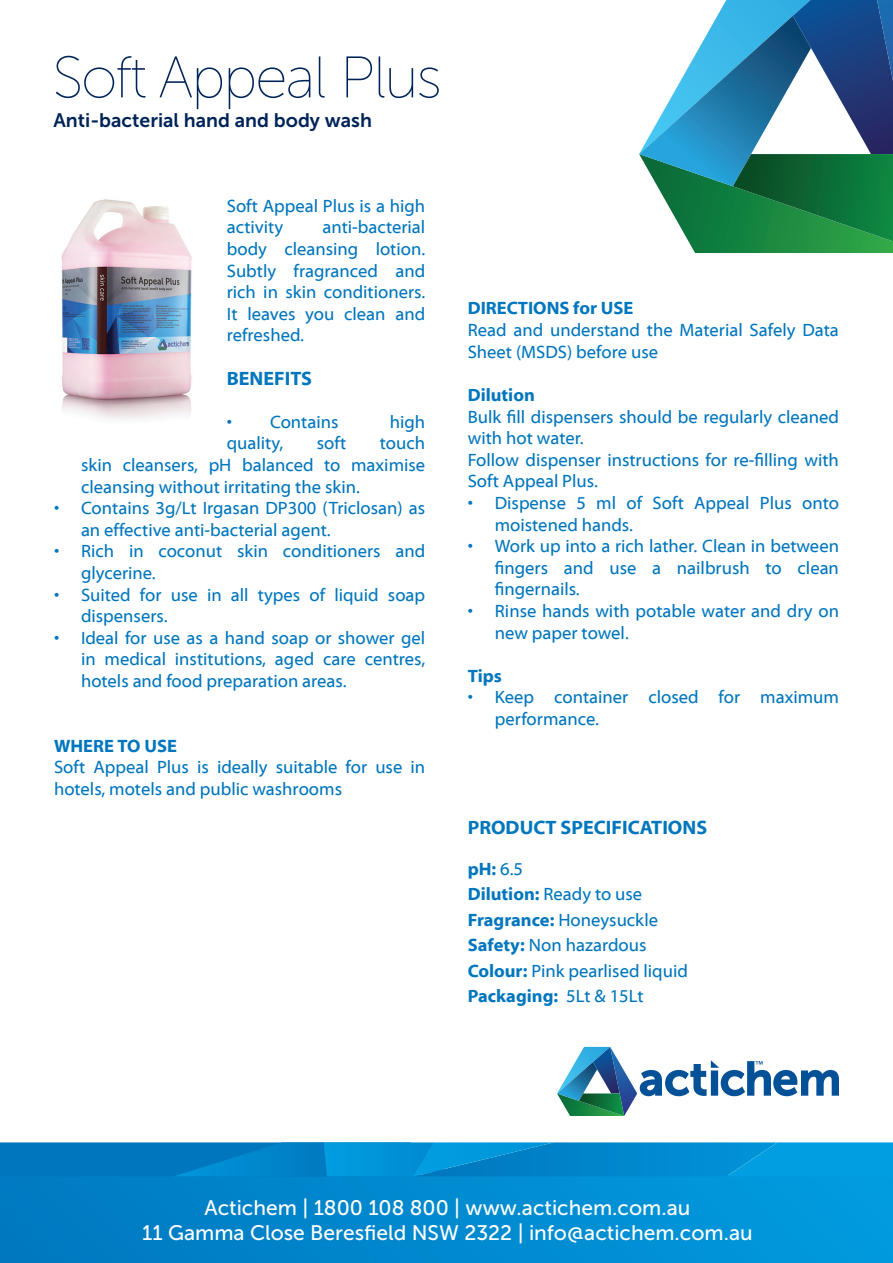
<style>
.page{position:relative;width:893px;height:1263px;background:#fff}
.page>*{position:absolute;margin:0;border:0;box-sizing:border-box;transform-origin:0 0}
.t1{font:300 58.5px "Museo Sans Display";color:#002458}
.t2{font:21px "Museo Sans 500";color:#fff}
.t3{font:19.5px "Museo Sans 700";color:#002458}
.t4{font:700 19.5px "Myriad Web Pro";color:#0076be}
.t5{font:18px/21.6px "Myriad Web Pro";color:#0076be}
.t6{font:700 18px "Myriad Web Pro";color:#0076be}
.s1{font-weight:400}
.s2{font-weight:700}
</style>
<div class="page">
<div style="left:0;top:1176px;width:893px;height:87px;background:linear-gradient(to right,#0079c0,#019bde)"></div>
<img style="left:61px;top:199px;width:131px;height:221px">
<svg style="left:639px;top:0;width:254px;height:253px"></svg>
<svg style="left:557px;top:1047px;width:282px;height:69px"></svg>
<svg style="left:0;top:1142px;width:893px;height:34px;background:#0389ce"></svg>
<p class="t1" style="left:53px;top:46px;width:389px">Soft Appeal Plus</p>
<p class="t3" style="left:53px;top:110px;width:320px">Anti-bacterial hand and body wash</p>
<p class="t5" style="left:227px;top:195px;width:200px">Soft Appeal Plus is a high activity</p>
<p class="t5" style="left:227px;top:217px;width:200px;text-align:justify;text-indent:96px">anti-bacterial body cleansing lotion.<br>Subtly fragranced and rich in skin conditioners.<br>It leaves you clean and refreshed.</p>
<p class="t4" style="left:227px;top:367px;width:87px">BENEFITS</p>
<p class="t5" style="left:227px;top:411px;width:113px">• Contains</p>
<p class="t5" style="left:390px;top:411px;width:37px">high</p>
<p class="t5" style="left:227px;top:433px;width:58px">quality,</p>
<p class="t5" style="left:317px;top:433px;width:31px">soft</p>
<p class="t5" style="left:81px;top:433px;width:346px;text-align:justify;text-indent:299px">touch skin cleansers, pH balanced to maximise cleansing without irritating the skin.</p>
<p class="t5" style="left:81px;top:498px;width:346px;text-indent:-27px">• Contains 3g/Lt Irgasan DP300 (Triclosan) as an effective anti-bacterial agent.</p>
<p class="t5" style="left:81px;top:541px;width:346px;text-indent:-27px">• Rich in coconut skin conditioners and glycerine.</p>
<p class="t5" style="left:81px;top:584px;width:346px;text-indent:-27px">• Suited for use in all types of liquid soap dispensers.</p>
<p class="t5" style="left:81px;top:627px;width:346px;text-align:justify;text-indent:-27px">• Ideal for use as a hand soap or shower gel in medical institutions, aged care centres, hotels and food preparation areas.</p>
<p class="t6" style="left:54px;top:736px;width:124px">WHERE TO USE</p>
<p class="t5" style="left:54px;top:757px;width:373px">Soft Appeal Plus is ideally suitable for use in hotels, motels and public washrooms</p>
<p class="t6" style="left:468px;top:299px;width:167px">DIRECTIONS for USE</p>
<p class="t5" style="left:468px;top:320px;width:373px">Read and understand the Material Safely Data<br>Sheet (MSDS) before use</p>
<p class="t6" style="left:468px;top:385px;width:69px">Dilution</p>
<p class="t5" style="left:468px;top:406px;width:373px">Bulk fill dispensers should be regularly cleaned with hot water.</p>
<p class="t5" style="left:468px;top:449px;width:373px">Follow dispenser instructions for re-filling with<br>Soft Appeal Plus.</p>
<p class="t5" style="left:495px;top:492px;width:346px;text-indent:-27px">• Dispense 5 ml of Soft Appeal Plus onto moistened hands.</p>
<p class="t5" style="left:495px;top:536px;width:346px;text-align:justify;text-indent:-27px">• Work up into a rich lather. Clean in between fingers and use a nailbrush to clean fingernails.</p>
<p class="t5" style="left:495px;top:600px;width:346px;text-indent:-27px">• Rinse hands with potable water and dry on new paper towel.</p>
<p class="t6" style="left:468px;top:666px;width:36px">Tips</p>
<p class="t5" style="left:495px;top:687px;width:346px;text-indent:-27px">• Keep container closed for maximum performance.</p>
<p class="t4" style="left:468px;top:817px;width:241px">PRODUCT SPECIFICATIONS</p>
<p class="t6" style="left:468px;top:859px;width:57px">pH: <span class="s1">6.5</span></p>
<p class="t5" style="left:468px;top:884px;width:176px"><span class="s2">Dilution:</span> Ready to use</p>
<p class="t5" style="left:468px;top:909px;width:192px"><span class="s2">Fragrance:</span> Honeysuckle</p>
<p class="t5" style="left:468px;top:935px;width:180px"><span class="s2">Safety:</span> Non hazardous</p>
<p class="t5" style="left:468px;top:960px;width:222px"><span class="s2">Colour:</span> Pink pearlised liquid</p>
<p class="t6" style="left:468px;top:986px;width:178px">Packaging: <span class="s1">5Lt &amp; 15Lt</span></p>
<p class="t2" style="left:204px;top:1196px;width:487px">Actichem | 1800 108 800 | www.actichem.com.au</p>
<p class="t2" style="left:142px;top:1221px;width:612px">11 Gamma Close Beresfield NSW 2322 | info@actichem.com.au</p>
</div>
